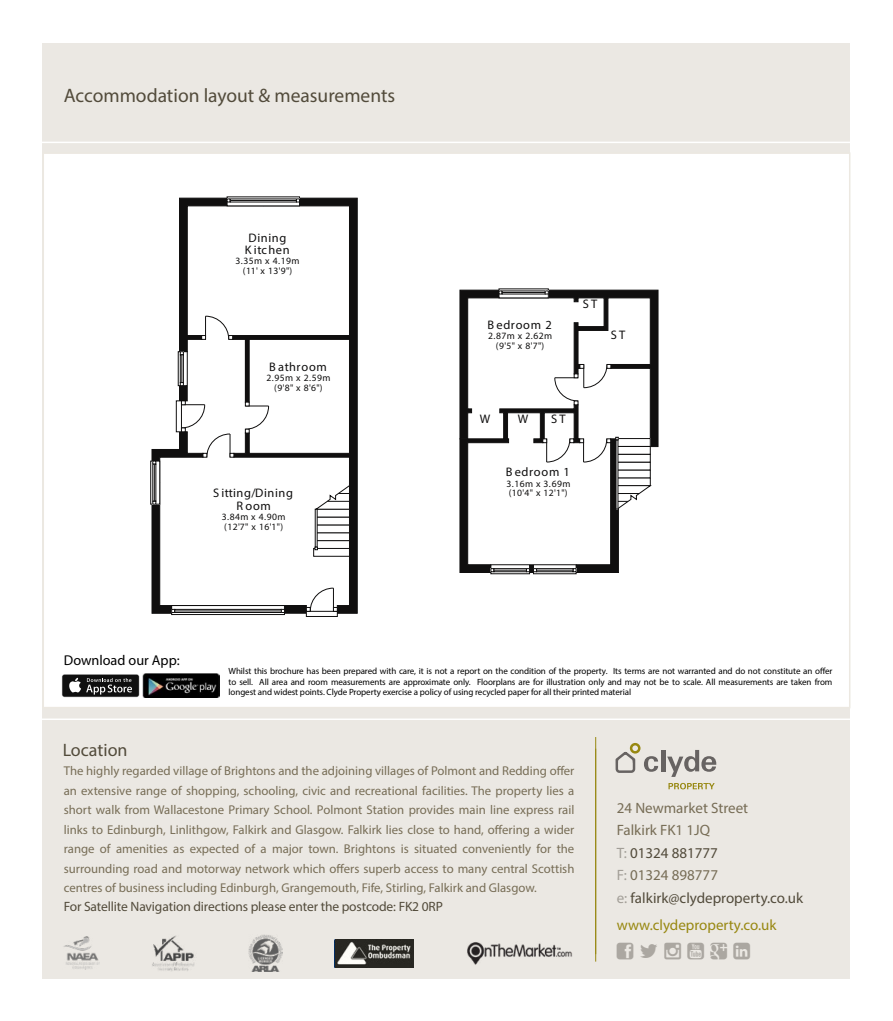
<style>
.page{position:relative;width:893px;height:1021px;background:#fff}
.page>*{position:absolute;margin:0;border:0;box-sizing:border-box;transform-origin:0 0}
.t1{font:19.5px "Myriad Pro";color:#524b3b}
.t2{font:18px "Myriad Pro";color:#524b3b}
.t3{font:15px/22.5px "Myriad Pro";color:#776d56}
.t4{font:15px "Myriad Pro";color:#988811}
.t5{font:14.25px "Myriad Pro";color:#000}
.t6{font:13.5px "Myriad Pro";letter-spacing:-.01em;color:#524b3b}
.t7{font:12.75px/19.5px "Myriad Pro";color:#776d56;text-align:justify}
.t8{font:12.45px/12.5px "Myriad Pro";letter-spacing:.055em;color:#100f0f}
.t9{font:9.6px/9.6px "Myriad Pro";letter-spacing:.04em;color:#100f0f;text-align:center}
.t10{font:9px/10.8px "Myriad Pro";letter-spacing:-.01em;color:#000;text-align:justify}
.s1{color:#a29e97}
.s2{color:#524b3b}
</style>
<div class="page">
<div style="left:43px;top:43px;width:807px;height:935px;background:#e7e3dd"></div>
<div style="left:43px;top:152px;width:807px;height:556px;background:#fff;border:2px solid #ece8e1"></div>
<hr style="left:25px;top:142px;width:843px;height:1px;background:#fff">
<hr style="left:32px;top:718px;width:818px;height:2px;background:#fff">
<hr style="left:595px;top:737px;width:1px;height:224px;background:#978811">
<div style="left:630px;top:743px;width:10px;height:10px;border:2px solid #978811;border-radius:50%"></div>
<svg style="left:644px;top:756px;width:14px;height:15px"></svg>
<hr style="left:661px;top:750px;width:4px;height:21px;background:#676362">
<svg style="left:667px;top:750px;width:49px;height:27px"></svg>
<svg style="left:668px;top:783px;width:47px;height:6px"></svg>
<svg style="left:615px;top:750px;width:21px;height:23px"></svg>
<div style="left:62px;top:674px;width:77px;height:23px;background:#424242;border-radius:3px"></div>
<div style="left:62px;top:674px;width:77px;height:22px;background:#0f0f0f;border-radius:2px"></div>
<svg style="left:69px;top:677px;width:63px;height:17px"></svg>
<img style="left:143px;top:673px;width:76px;height:24px">
<svg style="left:335px;top:939px;width:79px;height:28px;background:#595853"></svg>
<img style="left:64px;top:936px;width:34px;height:34px">
<img style="left:152px;top:936px;width:42px;height:35px">
<img style="left:249px;top:935px;width:34px;height:36px">
<img style="left:467px;top:942px;width:105px;height:23px">
<div style="left:180px;top:369px;width:7px;height:32px;background:#100f0f"></div>
<svg style="left:234px;top:198px;width:124px;height:415px"></svg>
<div style="left:245px;top:339px;width:4px;height:63px;border:1px solid #100f0f"></div>
<div style="left:179px;top:369px;width:8px;height:32px;border:1px solid #100f0f"></div>
<svg style="left:263px;top:202px;width:35px;height:2px"></svg>
<hr style="left:230px;top:200px;width:66px;height:1px;background:#100f0f">
<svg style="left:245px;top:402px;width:47px;height:31px"></svg>
<svg style="left:234px;top:607px;width:47px;height:2px"></svg>
<div style="left:171px;top:605px;width:114px;height:9px;border:1px solid #100f0f"></div>
<svg style="left:281px;top:588px;width:56px;height:24px"></svg>
<div style="left:175px;top:609px;width:106px;height:3px;border:1px solid #100f0f"></div>
<hr style="left:175px;top:610px;width:106px;height:1px;background:#100f0f">
<div style="left:314px;top:548px;width:35px;height:8px;background:#fff"></div>
<div style="left:313px;top:548px;width:37px;height:8px;border:1px solid #100f0f"></div>
<div style="left:316px;top:540px;width:33px;height:8px;background:#fff"></div>
<div style="left:316px;top:540px;width:34px;height:8px;border:1px solid #100f0f"></div>
<svg style="left:316px;top:532px;width:33px;height:8px"></svg>
<div style="left:316px;top:525px;width:33px;height:7px;background:#fff"></div>
<div style="left:316px;top:524px;width:34px;height:9px;border:1px solid #100f0f"></div>
<div style="left:316px;top:517px;width:33px;height:8px;background:#fff"></div>
<div style="left:316px;top:517px;width:34px;height:8px;border:1px solid #100f0f"></div>
<div style="left:316px;top:509px;width:33px;height:8px;background:#fff"></div>
<div style="left:316px;top:509px;width:34px;height:8px;border:1px solid #100f0f"></div>
<svg style="left:316px;top:485px;width:34px;height:24px"></svg>
<svg style="left:152px;top:400px;width:82px;height:213px"></svg>
<svg style="left:179px;top:198px;width:84px;height:188px"></svg>
<svg style="left:651px;top:290px;width:7px;height:196px"></svg>
<svg style="left:460px;top:290px;width:191px;height:283px"></svg>
<hr style="left:502px;top:292px;width:43px;height:1px;background:#100f0f">
<h1 class="t1" style="left:64px;top:83px;width:333px">Accommodation layout &amp; measurements</h1>
<p class="t8" style="left:245px;top:231px;width:46px">Dining<br>K itchen</p>
<p class="t9" style="left:235px;top:256px;width:65px">3.35m x 4.19m (11' x 13'9")</p>
<p class="t8" style="left:269px;top:360px;width:59px">B athroom</p>
<p class="t9" style="left:266px;top:373px;width:65px">2.95m x 2.59m (9'8" x 8'6")</p>
<p class="t8" style="left:213px;top:487px;width:81px;text-align:center">S itting/Dining<br>R oom</p>
<p class="t9" style="left:222px;top:512px;width:65px;text-align:left">3.84m x 4.90m (12'7" x 16'1")</p>
<p class="t8" style="left:583px;top:298px;width:16px">ST</p>
<p class="t8" style="left:487px;top:318px;width:66px">B edroom 2</p>
<p class="t9" style="left:488px;top:331px;width:65px">2.87m x 2.62m (9'5" x 8'7")</p>
<p class="t8" style="left:611px;top:328px;width:16px">ST</p>
<p class="t8" style="left:480px;top:412px;width:12px">W</p>
<p class="t8" style="left:518px;top:412px;width:12px">W</p>
<p class="t8" style="left:551px;top:412px;width:16px">ST</p>
<p class="t8" style="left:506px;top:466px;width:66px">B edroom 1</p>
<p class="t9" style="left:506px;top:478px;width:65px;text-align:left">3.16m x 3.69m (10'4" x 12'1")</p>
<p class="t5" style="left:64px;top:651px;width:117px">Download our App:</p>
<h2 class="t2" style="left:63px;top:739px;width:66px">Location</h2>
<p class="t10" style="left:229px;top:665px;width:605px">Whilst this brochure has been prepared with care, it is not a report on the condition of the property. Its terms are not warranted and do not constitute an offer to sell. All area and room measurements are approximate only. Floorplans are for illustration only and may not be to scale. All measurements are taken from longest and widest points. Clyde Property exercise a policy of using recycled paper for all their printed material</p>
<p class="t7" style="left:64px;top:761px;width:512px">The highly regarded village of Brightons and the adjoining villages of Polmont and Redding offer an extensive range of shopping, schooling, civic and recreational facilities. The property lies a short walk from Wallacestone Primary School. Polmont Station provides main line express rail links to Edinburgh, Linlithgow, Falkirk and Glasgow. Falkirk lies close to hand, offering a wider range of amenities as expected of a major town. Brightons is situated conveniently for the surrounding road and motorway network which offers superb access to many central Scottish centres of business including Edinburgh, Grangemouth, Fife, Stirling, Falkirk and Glasgow.</p>
<p class="t6" style="left:64px;top:898px;width:381px">For Satellite Navigation directions please enter the postcode: FK2 0RP</p>
<p class="t3" style="left:617px;top:796px;width:188px">24 Newmarket Street<br>Falkirk FK1 1JQ<br><span class="s1">T:</span> <span class="s2">01324 881777<br></span><span class="s1">F:</span> 01324 898777<br><span class="s1">e:</span> <span class="s2">falkirk@clydeproperty.co.uk</span></p>
<p class="t4" style="left:617px;top:915px;width:161px">www.clydeproperty.co.uk</p>
</div>
